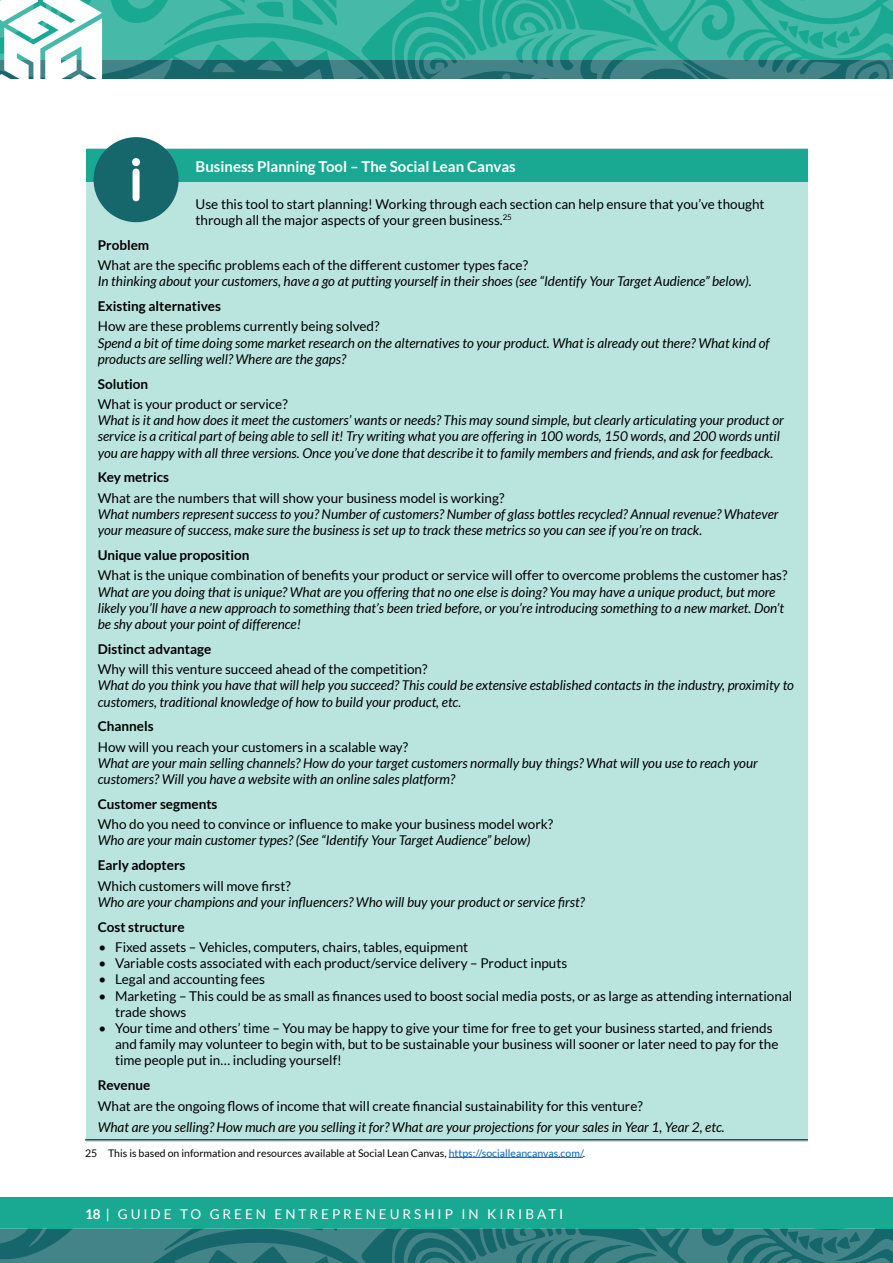
<style>
.page{position:relative;width:893px;height:1263px;background:#fff}
.page>*{position:absolute;margin:0;border:0;box-sizing:border-box;transform-origin:0 0}
.t1{font:700 15px "Lato";color:#fff}
.t2{font:italic 13.5px/16.2px "Lato";color:#000}
.t3{font:13.5px/16.2px "Lato";color:#000}
.t4{font:700 13.5px "Lato";color:#000}
.t5{font:13.5px "Lato";letter-spacing:.22em;color:#fff}
.t6{font:10.5px "Lato";color:#000}
.s1{color:#0563c1}
.s2{font-weight:700}
</style>
<div class="page">
<div style="left:0;top:1197px;width:893px;height:55px;background:#19a993"></div>
<svg style="left:397px;top:60px;width:343px;height:19px;background:#337a7e"></svg>
<svg style="left:501px;top:73px;width:9px;height:6px"></svg>
<svg style="left:0;top:1229px;width:893px;height:34px;background:#2e777b"></svg>
<svg style="left:397px;top:0;width:343px;height:60px;background:#2fb09d"></svg>
<svg style="left:740px;top:0;width:153px;height:79px;background:#33a597"></svg>
<svg style="left:0;top:0;width:397px;height:79px"></svg>
<div style="left:87px;top:642px;width:721px;height:500px;background:#bae5df"></div>
<div style="left:87px;top:149px;width:721px;height:523px;background:#bae5df"></div>
<div style="left:87px;top:149px;width:721px;height:32px;background:#19a993"></div>
<hr style="left:85px;top:1139px;width:723px;height:1px;background:#000">
<hr style="left:449px;top:1157px;width:134px;height:1px;background:#0563c1">
<div style="left:94px;top:137px;width:85px;height:85px;background:#15676c;border-radius:50%"></div>
<svg style="left:132px;top:158px;width:8px;height:43px"></svg>
<p class="t1" style="left:196px;top:157px;width:322px">Business Planning Tool – The Social Lean Canvas</p>
<p class="t3" style="left:196px;top:196px;width:570px">Use this tool to start planning! Working through each section can help ensure that you’ve thought through all the major aspects of your green business.<sup>25</sup></p>
<p class="t4" style="left:98px;top:237px;width:53px">Problem</p>
<p class="t3" style="left:98px;top:257px;width:432px">What are the specific problems each of the different customer types face?</p>
<p class="t2" style="left:98px;top:274px;width:655px">In thinking about your customers, have a go at putting yourself in their shoes (see “Identify Your Target Audience” below).</p>
<p class="t4" style="left:98px;top:298px;width:125px">Existing alternatives</p>
<p class="t3" style="left:98px;top:318px;width:283px">How are these problems currently being solved?</p>
<p class="t2" style="left:98px;top:335px;width:673px">Spend a bit of time doing some market research on the alternatives to your product. What is already out there? What kind of products are selling well? Where are the gaps?</p>
<p class="t4" style="left:98px;top:376px;width:52px">Solution</p>
<p class="t3" style="left:98px;top:396px;width:191px">What is your product or service?</p>
<p class="t2" style="left:98px;top:413px;width:688px">What is it and how does it meet the customers’ wants or needs? This may sound simple, but clearly articulating your product or service is a critical part of being able to sell it! Try writing what you are offering in 100 words, 150 words, and 200 words until you are happy with all three versions. Once you’ve done that describe it to family members and friends, and ask for feedback.</p>
<p class="t4" style="left:98px;top:470px;width:73px">Key metrics</p>
<p class="t3" style="left:98px;top:490px;width:408px">What are the numbers that will show your business model is working?</p>
<p class="t2" style="left:98px;top:506px;width:682px">What numbers represent success to you? Number of customers? Number of glass bottles recycled? Annual revenue? Whatever your measure of success, make sure the business is set up to track these metrics so you can see if you’re on track.</p>
<p class="t4" style="left:98px;top:547px;width:153px">Unique value proposition</p>
<p class="t3" style="left:98px;top:567px;width:691px">What is the unique combination of benefits your product or service will offer to overcome problems the customer has?</p>
<p class="t2" style="left:98px;top:584px;width:688px">What are you doing that is unique? What are you offering that no one else is doing? You may have a unique product, but more likely you’ll have a new approach to something that’s been tried before, or you’re introducing something to a new market. Don’t be shy about your point of difference!</p>
<p class="t4" style="left:98px;top:641px;width:115px">Distinct advantage</p>
<p class="t3" style="left:98px;top:661px;width:331px">Why will this venture succeed ahead of the competition?</p>
<p class="t2" style="left:98px;top:678px;width:698px">What do you think you have that will help you succeed? This could be extensive established contacts in the industry, proximity to customers, traditional knowledge of how to build your product, etc.</p>
<p class="t4" style="left:98px;top:719px;width:57px">Channels</p>
<p class="t3" style="left:98px;top:739px;width:312px">How will you reach your customers in a scalable way?</p>
<p class="t2" style="left:98px;top:755px;width:662px">What are your main selling channels? How do your target customers normally buy things? What will you use to reach your customers? Will you have a website with an online sales platform?</p>
<p class="t4" style="left:98px;top:796px;width:121px">Customer segments</p>
<p class="t3" style="left:98px;top:816px;width:457px">Who do you need to convince or influence to make your business model work?</p>
<p class="t2" style="left:98px;top:833px;width:434px">Who are your main customer types? (See “Identify Your Target Audience” below)</p>
<p class="t4" style="left:98px;top:857px;width:89px">Early adopters</p>
<p class="t3" style="left:98px;top:877px;width:194px">Which customers will move first?</p>
<p class="t2" style="left:98px;top:894px;width:488px">Who are your champions and your influencers? Who will buy your product or service first?</p>
<p class="t4" style="left:98px;top:919px;width:88px">Cost structure</p>
<p class="t3" style="left:99px;top:939px;width:371px">• Fixed assets – Vehicles, computers, chairs, tables, equipment</p>
<p class="t3" style="left:99px;top:955px;width:470px">• Variable costs associated with each product/service delivery – Product inputs</p>
<p class="t3" style="left:99px;top:971px;width:168px">• Legal and accounting fees</p>
<p class="t3" style="left:115px;top:987px;width:679px;text-indent:-16px">• Marketing – This could be as small as finances used to boost social media posts, or as large as attending international trade shows</p>
<p class="t3" style="left:115px;top:1020px;width:665px;text-indent:-16px">• Your time and others’ time – You may be happy to give your time for free to get your business started, and friends and family may volunteer to begin with, but to be sustainable your business will sooner or later need to pay for the time people put in… including yourself!</p>
<p class="t4" style="left:98px;top:1077px;width:54px">Revenue</p>
<p class="t3" style="left:98px;top:1097px;width:546px">What are the ongoing flows of income that will create financial sustainability for this venture?</p>
<p class="t2" style="left:98px;top:1119px;width:628px">What are you selling? How much are you selling it for? What are your projections for your sales in Year 1, Year 2, etc.</p>
<p class="t6" style="left:85px;top:1147px;width:502px">25 This is based on information and resources available at Social Lean Canvas, <span class="s1">https://socialleancanvas.com/</span>.</p>
<p class="t5" style="left:85px;top:1206px;width:480px"><span class="s2">18</span> | GUIDE TO GREEN ENTREPRENEURSHIP IN KIRIBATI</p>
</div>
